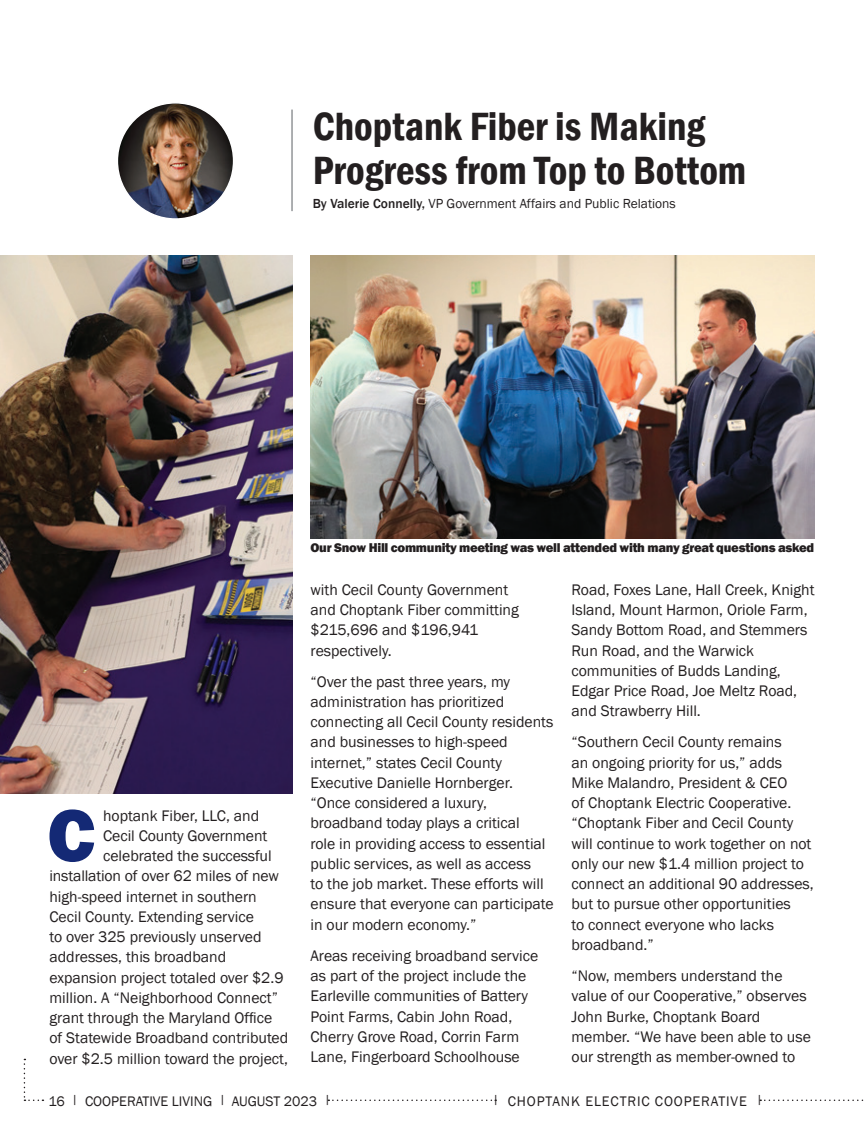
<style>
.page{position:relative;width:864px;height:1134px;background:#fff}
.page>*{position:absolute;margin:0;border:0;box-sizing:border-box;transform-origin:0 0}
.Copy{font:800 76.5px "Franklin Gothic";color:#142975}
.t1{font:600 condensed 40.5px/43.5px "Franklin Gothic";color:#231f20}
.Copy-2{font:15.75px/20.2px "Franklin Gothic";color:#231f20}
.t2{font:14.25px "Franklin Gothic";color:#231f20}
.t3{font:14.25px "Franklin Gothic";letter-spacing:.06em;color:#231f20}
.t4{font:13.5px "Franklin Gothic";color:#231f20}
.Copy-3{font:800 13.2px "Franklin Gothic";letter-spacing:-.02em;color:#231f20}
.s1{font-weight:500}
</style>
<div class="page">
<img style="left:0;top:256px;width:292px;height:538px">
<svg style="left:328px;top:1100px;width:168px;height:1px"></svg>
<svg style="left:24px;top:1059px;width:19px;height:42px"></svg>
<svg style="left:760px;top:1100px;width:104px;height:1px"></svg>
<img style="left:117px;top:103px;width:117px;height:116px;border-radius:58px">
<div style="left:117px;top:102px;width:117px;height:118px;border:2px solid #fff;border-radius:50%"></div>
<img style="left:310px;top:256px;width:505px;height:283px">
<hr style="left:291px;top:110px;width:2px;height:101px;background:#939598">
<p class="t1" style="left:313px;top:104px;width:435px">Choptank Fiber is Making<br>Progress from Top to Bottom</p>
<p class="t4" style="left:313px;top:195px;width:365px"><span class="s1">By Valerie Connelly,</span> VP Government Affairs and Public Relations</p>
<p class="Copy" style="left:47px;top:786px;width:50px">C</p>
<p class="Copy-2" style="left:103px;top:806px;width:158px">hoptank Fiber, LLC, and</p>
<p class="Copy-2" style="left:103px;top:826px;width:166px">Cecil County Government</p>
<p class="Copy-2" style="left:103px;top:846px;width:170px">celebrated the successful</p>
<p class="Copy-2" style="left:49px;top:866px;width:231px">installation of over 62 miles of new</p>
<p class="Copy-2" style="left:49px;top:887px;width:209px">high-speed internet in southern</p>
<p class="Copy-2" style="left:49px;top:907px;width:206px">Cecil County. Extending service</p>
<p class="Copy-2" style="left:49px;top:927px;width:214px">to over 325 previously unserved</p>
<p class="Copy-2" style="left:49px;top:947px;width:178px">addresses, this broadband</p>
<p class="Copy-2" style="left:49px;top:968px;width:236px">expansion project totaled over $2.9</p>
<p class="Copy-2" style="left:49px;top:988px;width:230px">million. A “Neighborhood Connect”</p>
<p class="Copy-2" style="left:49px;top:1008px;width:224px">grant through the Maryland Office</p>
<p class="Copy-2" style="left:49px;top:1028px;width:240px">of Statewide Broadband contributed</p>
<p class="Copy-2" style="left:49px;top:1049px;width:240px">over $2.5 million toward the project,</p>
<p class="Copy-3" style="left:310px;top:539px;width:505px">Our Snow Hill community meeting was well attended with many great questions asked</p>
<p class="Copy-2" style="left:310px;top:580px;width:210px">with Cecil County Government and Choptank Fiber committing $215,696 and $196,941 respectively.</p>
<p class="Copy-2" style="left:310px;top:672px;width:245px">“Over the past three years, my administration has prioritized connecting all Cecil County residents and businesses to high-speed internet,” states Cecil County<br>Executive Danielle Hornberger. “Once considered a luxury, broadband today plays a critical<br>role in providing access to essential public services, as well as access<br>to the job market. These efforts will ensure that everyone can participate in our modern economy.”</p>
<p class="Copy-2" style="left:310px;top:946px;width:229px">Areas receiving broadband service as part of the project include the<br>Earleville communities of Battery<br>Point Farms, Cabin John Road,<br>Cherry Grove Road, Corrin Farm<br>Lane, Fingerboard Schoolhouse</p>
<p class="Copy-2" style="left:572px;top:580px;width:245px">Road, Foxes Lane, Hall Creek, Knight<br>Island, Mount Harmon, Oriole Farm,<br>Sandy Bottom Road, and Stemmers<br>Run Road, and the Warwick communities of Budds Landing,<br>Edgar Price Road, Joe Meltz Road, and Strawberry Hill.</p>
<p class="Copy-2" style="left:572px;top:732px;width:244px">“Southern Cecil County remains<br>an ongoing priority for us,” adds<br>Mike Malandro, President &amp; CEO<br>of Choptank Electric Cooperative. “Choptank Fiber and Cecil County will continue to work together on not only our new $1.4 million project to connect an additional 90 addresses, but to pursue other opportunities<br>to connect everyone who lacks broadband.”</p>
<p class="Copy-2" style="left:572px;top:966px;width:241px">“Now, members understand the value of our Cooperative,” observes<br>John Burke, Choptank Board member. “We have been able to use our strength as member-owned to</p>
<p class="t2" style="left:49px;top:1092px;width:283px">16 <sup>|</sup> COOPERATIVE LIVING <sup>|</sup> AUGUST 2023 <sup>|</sup></p>
<p class="t3" style="left:493px;top:1092px;width:271px"><sup>|</sup> CHOPTANK ELECTRIC COOPERATIVE <sup>|</sup></p>
</div>
